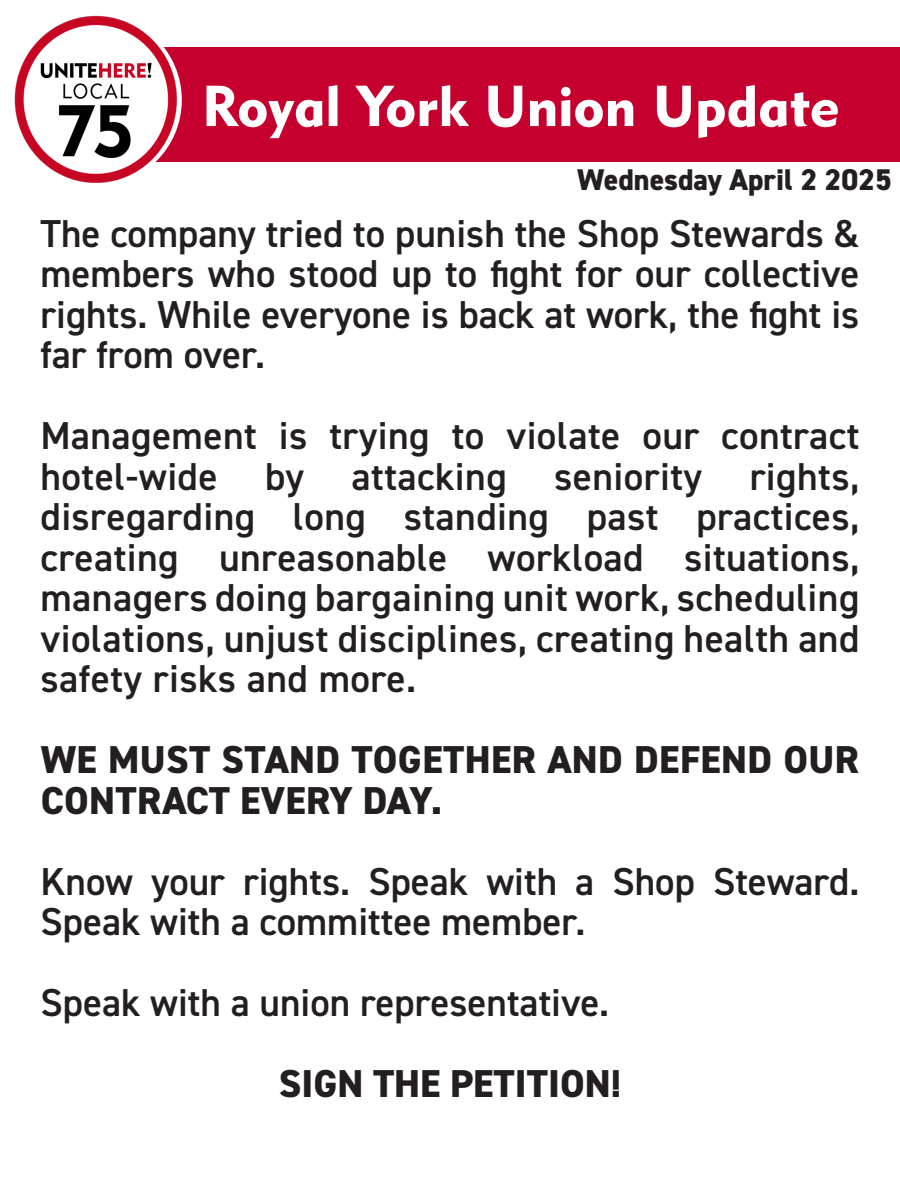
<style>
.page{position:relative;width:900px;height:1188px;background:#fff}
.page>*{position:absolute;margin:0;border:0;box-sizing:border-box;transform-origin:0 0}
.t1{font:57px "Geometric 415 BT Black A";color:#fff}
.t2{font:600 39px/40.5px "DIN2014";color:#231f20;text-align:justify}
.t3{font:800 39px/40.5px "DIN2014";letter-spacing:.01em;color:#231f20}
.t4{font:800 30px "DIN2014";color:#231f20}
</style>
<div class="page">
<div style="left:94px;top:47px;width:806px;height:115px;background:#c5002e"></div>
<img style="left:14px;top:15px;width:165px;height:168px">
<p class="t1" style="left:202px;top:71px;width:639px">Royal York Union Update</p>
<p class="t4" style="left:577px;top:160px;width:316px">Wednesday April 2 2025</p>
<p class="t2" style="left:40px;top:212px;width:821px">The company tried to punish the Shop Stewards &amp; members who stood up to fight for our collective rights. While everyone is back at work, the fight is far from over.</p>
<p class="t2" style="left:40px;top:415px;width:821px">Management is trying to violate our contract hotel-wide by attacking seniority rights, disregarding long standing past practices, creating unreasonable workload situations, managers doing bargaining unit work, scheduling violations, unjust disciplines, creating health and safety risks and more.</p>
<p class="t3" style="left:41px;top:740px;width:820px">WE MUST STAND TOGETHER AND DEFEND OUR<br>CONTRACT EVERY DAY.</p>
<p class="t2" style="left:40px;top:860px;width:820px">Know your rights. Speak with a Shop Steward.<br>Speak with a committee member.</p>
<p class="t2" style="left:40px;top:982px;width:570px">Speak with a union representative.</p>
<p class="t3" style="left:279px;top:1064px;width:344px">SIGN THE PETITION!</p>
</div>
